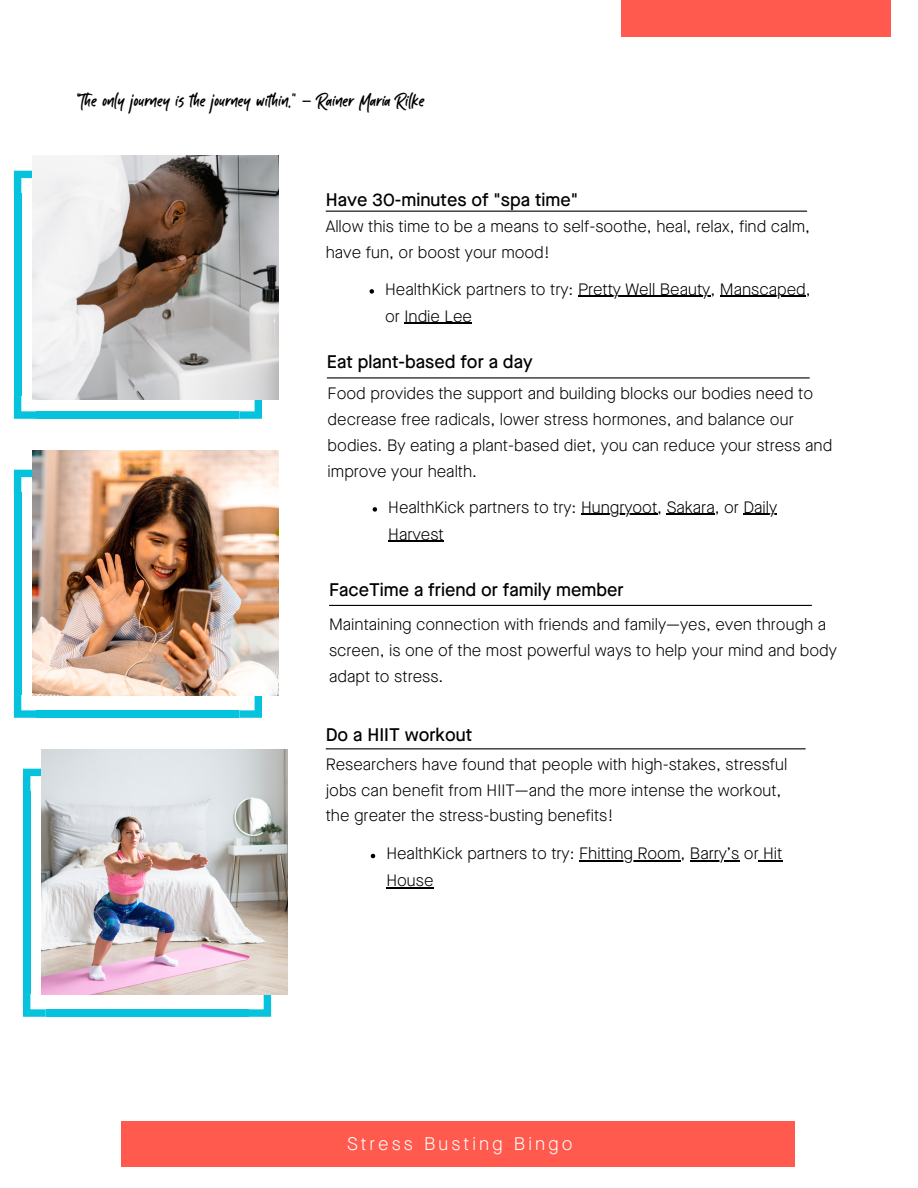
<style>
.page{position:relative;width:918px;height:1188px;background:#fff}
.page>*{position:absolute;margin:0;border:0;box-sizing:border-box;transform-origin:0 0}
.t1{font:27px "Kabut Hitam";color:#000}
.t2{font:500 18.3px "Maison Neue";color:#000}
.t3{font:300 18.3px "Maison Neue";letter-spacing:.165em;color:#fff}
.t4{font:300 16.5px/25.8px "Maison Neue";color:#000}
</style>
<div class="page">
<div style="left:122px;top:1121px;width:673px;height:46px;background:#ff5a4d"></div>
<hr style="left:327px;top:377px;width:483px;height:1px;background:#000">
<div style="left:621px;top:0;width:269px;height:37px;background:#ff5a4d"></div>
<hr style="left:326px;top:211px;width:481px;height:1px;background:#000">
<hr style="left:329px;top:605px;width:483px;height:1px;background:#000">
<hr style="left:326px;top:748px;width:480px;height:1px;background:#000">
<div style="left:14px;top:193px;width:7px;height:203px;background:#05c3dd"></div>
<div style="left:37px;top:411px;width:202px;height:8px;background:#05c3dd"></div>
<svg style="left:14px;top:171px;width:18px;height:22px"></svg>
<svg style="left:239px;top:399px;width:23px;height:20px"></svg>
<svg style="left:14px;top:396px;width:23px;height:23px"></svg>
<img style="left:32px;top:155px;width:246px;height:244px">
<div style="left:14px;top:492px;width:7px;height:203px;background:#05c3dd"></div>
<div style="left:37px;top:710px;width:202px;height:8px;background:#05c3dd"></div>
<svg style="left:14px;top:470px;width:18px;height:22px"></svg>
<svg style="left:239px;top:695px;width:23px;height:23px"></svg>
<svg style="left:14px;top:695px;width:23px;height:23px"></svg>
<img style="left:32px;top:451px;width:246px;height:244px">
<div style="left:23px;top:791px;width:7px;height:203px;background:#05c3dd"></div>
<div style="left:46px;top:1009px;width:202px;height:8px;background:#05c3dd"></div>
<svg style="left:23px;top:769px;width:18px;height:22px"></svg>
<svg style="left:248px;top:994px;width:23px;height:23px"></svg>
<svg style="left:23px;top:994px;width:23px;height:23px"></svg>
<img style="left:41px;top:750px;width:247px;height:244px">
<svg style="left:371px;top:854px;width:4px;height:4px"></svg>
<hr style="left:579px;top:861px;width:101px;height:1px;background:#000">
<hr style="left:690px;top:861px;width:49px;height:1px;background:#000">
<svg style="left:759px;top:861px;width:23px;height:1px"></svg>
<hr style="left:386px;top:888px;width:48px;height:1px;background:#000">
<svg style="left:373px;top:507px;width:4px;height:5px"></svg>
<hr style="left:581px;top:514px;width:76px;height:1px;background:#000">
<hr style="left:667px;top:514px;width:48px;height:1px;background:#000">
<hr style="left:744px;top:514px;width:33px;height:1px;background:#000">
<hr style="left:388px;top:541px;width:56px;height:1px;background:#000">
<svg style="left:370px;top:289px;width:4px;height:5px"></svg>
<hr style="left:578px;top:296px;width:132px;height:1px;background:#000">
<hr style="left:720px;top:296px;width:86px;height:1px;background:#000">
<hr style="left:405px;top:323px;width:67px;height:1px;background:#000">
<p class="t1" style="left:77px;top:88px;width:349px">“The only journey is the journey within.” – Rainer Maria Rilke</p>
<p class="t2" style="left:326px;top:192px;width:254px">Have 30-minutes of "spa time"</p>
<p class="t4" style="left:326px;top:215px;width:486px">Allow this time to be a means to self-soothe, heal, relax, find calm, have fun, or boost your mood!</p>
<p class="t4" style="left:385px;top:277px;width:427px;line-height:27px">HealthKick partners to try: Pretty Well Beauty, Manscaped, or Indie Lee</p>
<p class="t2" style="left:327px;top:355px;width:207px">Eat plant-based for a day</p>
<p class="t4" style="left:328px;top:382px;width:506px">Food provides the support and building blocks our bodies need to decrease free radicals, lower stress hormones, and balance our bodies. By eating a plant-based diet, you can reduce your stress and improve your health.</p>
<p class="t4" style="left:388px;top:495px;width:391px;line-height:27px">HealthKick partners to try: Hungryoot, Sakara, or Daily<br>Harvest</p>
<p class="t2" style="left:329px;top:582px;width:296px">FaceTime a friend or family member</p>
<p class="t4" style="left:329px;top:613px;width:509px">Maintaining connection with friends and family—yes, even through a screen, is one of the most powerful ways to help your mind and body adapt to stress.</p>
<p class="t2" style="left:326px;top:727px;width:148px">Do a HIIT workout</p>
<p class="t4" style="left:326px;top:753px;width:463px">Researchers have found that people with high-stakes, stressful jobs can benefit from HIIT—and the more intense the workout, the greater the stress-busting benefits!</p>
<p class="t4" style="left:386px;top:842px;width:398px;line-height:27px">HealthKick partners to try: Fhitting Room, Barry’s or Hit<br>House</p>
<p class="t3" style="left:347px;top:1136px;width:227px">Stress Busting Bingo</p>
</div>
